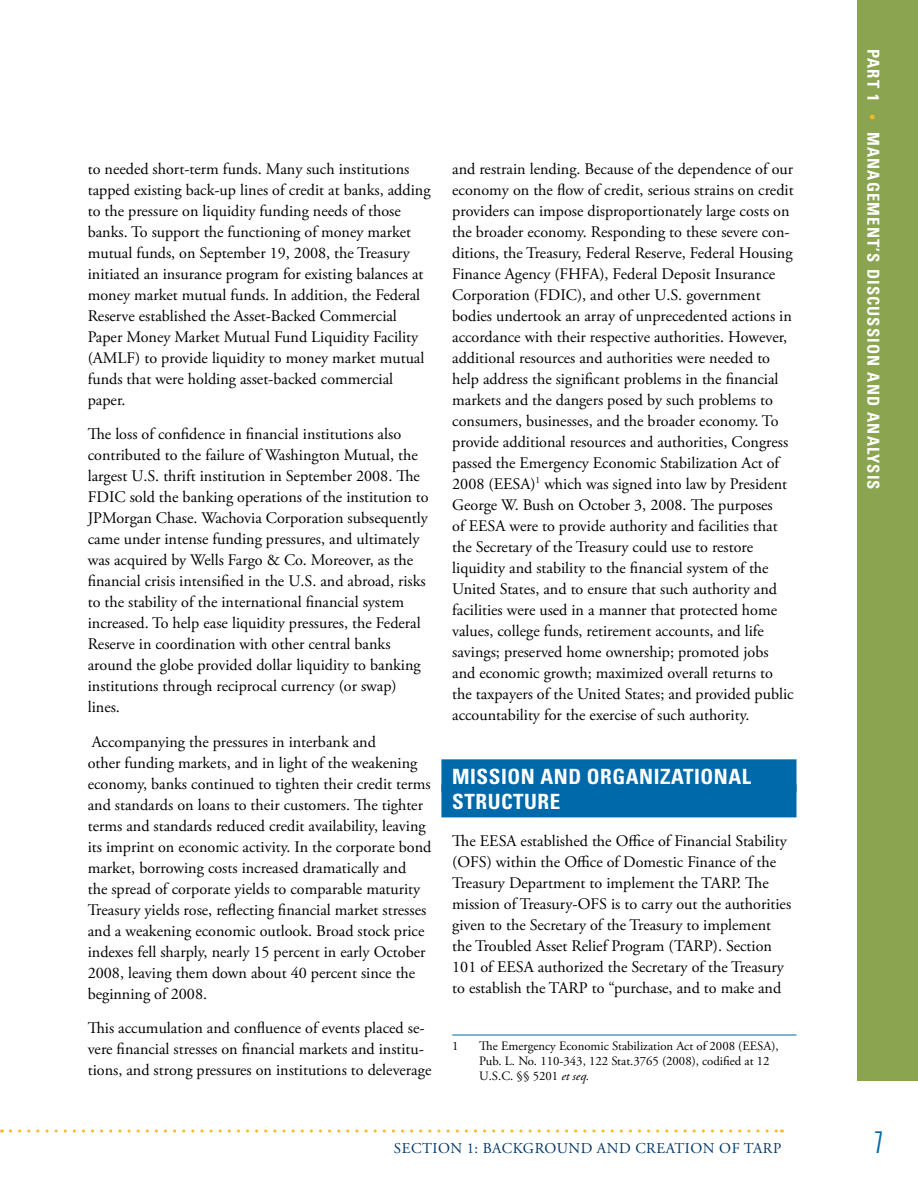
<style>
.page{position:relative;width:918px;height:1188px;background:#fff}
.page>*{position:absolute;margin:0;border:0;box-sizing:border-box;transform-origin:0 0}
.t1{font:300 ultra-condensed 30px "Univers";color:#0069aa}
.t2{font:700 condensed 21px/25px "Univers";letter-spacing:.025em;color:#fff}
.t3{font:700 condensed 16.5px "Univers";letter-spacing:.07em;color:#fff}
.t4{font:16.2px/21px "Adobe Garamond Pro";color:#000}
.t5{font:15px "Adobe Garamond Pro";letter-spacing:.035em;color:#003768}
.t6{font:12.75px/15px "Adobe Garamond Pro";color:#000}
.s1{font-style:italic}
</style>
<div class="page">
<div style="left:857px;top:0;width:61px;height:1080px;background:#8aa450"></div>
<svg style="left:10px;top:1130px;width:773px;height:3px"></svg>
<div style="left:441px;top:759px;width:356px;height:33px;background:#0069aa"></div>
<div style="left:441px;top:784px;width:356px;height:33px;background:#0069aa"></div>
<hr style="left:452px;top:1035px;width:345px;height:1px;background:#0069aa">
<p class="t4" style="left:88px;top:159px;width:344px">to needed short-term funds. Many such institutions tapped existing back-up lines of credit at banks, adding to the pressure on liquidity funding needs of those banks. To support the functioning of money market mutual funds, on September 19, 2008, the Treasury initiated an insurance program for existing balances at money market mutual funds. In addition, the Federal Reserve established the Asset-Backed Commercial Paper Money Market Mutual Fund Liquidity Facility (AMLF) to provide liquidity to money market mutual funds that were holding asset-backed commercial paper.</p>
<p class="t4" style="left:88px;top:425px;width:342px">The loss of confidence in financial institutions also contributed to the failure of Washington Mutual, the largest U.S. thrift institution in September 2008. The FDIC sold the banking operations of the institution to JPMorgan Chase. Wachovia Corporation subsequently came under intense funding pressures, and ultimately was acquired by Wells Fargo &amp; Co. Moreover, as the financial crisis intensified in the U.S. and abroad, risks to the stability of the international financial system increased. To help ease liquidity pressures, the Federal Reserve in coordination with other central banks around the globe provided dollar liquidity to banking institutions through reciprocal currency (or swap) lines.</p>
<p class="t4" style="left:88px;top:732px;width:345px">Accompanying the pressures in interbank and<br>other funding markets, and in light of the weakening economy, banks continued to tighten their credit terms and standards on loans to their customers. The tighter terms and standards reduced credit availability, leaving its imprint on economic activity. In the corporate bond market, borrowing costs increased dramatically and<br>the spread of corporate yields to comparable maturity Treasury yields rose, reflecting financial market stresses and a weakening economic outlook. Broad stock price indexes fell sharply, nearly 15 percent in early October 2008, leaving them down about 40 percent since the beginning of 2008.</p>
<p class="t4" style="left:88px;top:1019px;width:345px">This accumulation and confluence of events placed se&shy;vere financial stresses on financial markets and institu&shy;tions, and strong pressures on institutions to deleverage</p>
<p class="t4" style="left:452px;top:159px;width:343px">and restrain lending. Because of the dependence of our economy on the flow of credit, serious strains on credit providers can impose disproportionately large costs on the broader economy. Responding to these severe con&shy;ditions, the Treasury, Federal Reserve, Federal Housing Finance Agency (FHFA), Federal Deposit Insurance Corporation (FDIC), and other U.S. government bodies undertook an array of unprecedented actions in accordance with their respective authorities. However, additional resources and authorities were needed to help address the significant problems in the financial markets and the dangers posed by such problems to consumers, businesses, and the broader economy. To provide additional resources and authorities, Congress passed the Emergency Economic Stabilization Act of 2008 (EESA)<sup>1</sup> which was signed into law by President George W. Bush on October 3, 2008. The purposes<br>of EESA were to provide authority and facilities that the Secretary of the Treasury could use to restore liquidity and stability to the financial system of the United States, and to ensure that such authority and facilities were used in a manner that protected home values, college funds, retirement accounts, and life savings; preserved home ownership; promoted jobs and economic growth; maximized overall returns to the taxpayers of the United States; and provided public accountability for the exercise of such authority.</p>
<p class="t2" style="left:452px;top:766px;width:300px">MISSION AND ORGANIZATIONAL<br>STRUCTURE</p>
<p class="t4" style="left:452px;top:832px;width:340px">The EESA established the Office of Financial Stability (OFS) within the Office of Domestic Finance of the Treasury Department to implement the TARP. The mission of Treasury-OFS is to carry out the authorities given to the Secretary of the Treasury to implement the Troubled Asset Relief Program (TARP). Section 101 of EESA authorized the Secretary of the Treasury to establish the TARP to “purchase, and to make and</p>
<p class="t6" style="left:452px;top:1039px;width:8px">1</p>
<p class="t6" style="left:479px;top:1039px;width:301px">The Emergency Economic Stabilization Act of 2008 (EESA),<br>Pub. L. No. 110-343, 122 Stat.3765 (2008), codified at 12<br>U.S.C. §§ 5201 <span class="s1">et seq.</span></p>
<p class="t5" style="left:394px;top:1142px;width:389px">SECTION 1: BACKGROUND AND CREATION OF TARP</p>
<p class="t3" style="left:879px;top:49px;width:54px;rotate:90deg">PART 1</p>
<p class="t3" style="left:879px;top:132px;width:359px;rotate:90deg">MANAGEMENT’S DISCUSSION AND ANALYSIS</p>
<h1 class="t1" style="left:874px;top:1131px;width:10px">7</h1>
</div>
